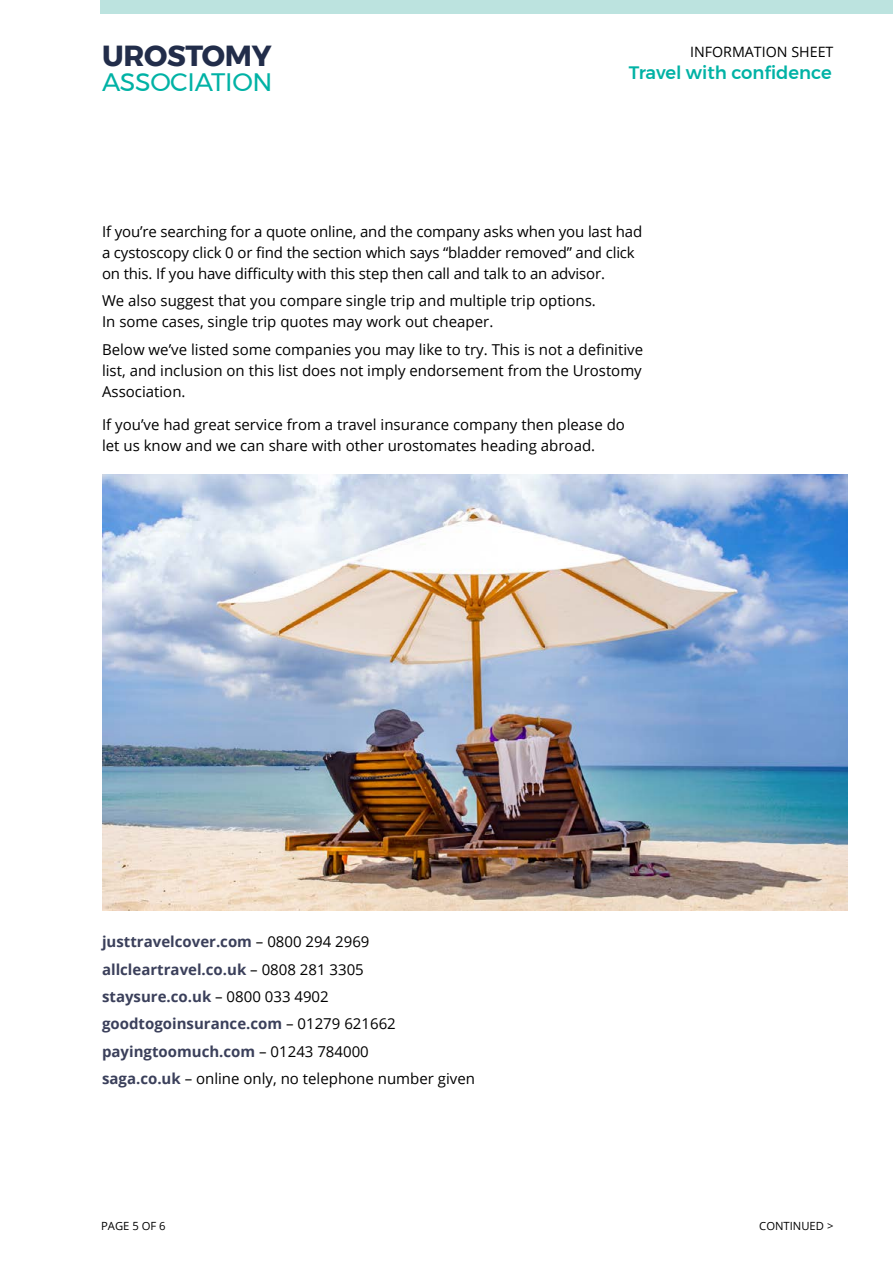
<style>
.page{position:relative;width:893px;height:1263px;background:#fff}
.page>*{position:absolute;margin:0;border:0;box-sizing:border-box;transform-origin:0 0}
.t1{font:700 28.95px "Montserrat";letter-spacing:-.01em;color:#222d4a}
.t2{font:25.2px "Montserrat";letter-spacing:-.01em;color:#00b2a5}
.t3{font:500 18px "Montserrat";color:#00b2a5}
.t4{font:15px/21px "Open Sans";color:#000}
.t5{font:700 15px/27.3px "Open Sans";color:#3b405b}
.t6{font:14.25px "Open Sans";color:#000}
.t7{font:11.25px "Open Sans";color:#000}
.s1{font-weight:400;color:#000}
</style>
<div class="page">
<img style="left:102px;top:475px;width:746px;height:435px">
<div style="left:100px;top:0;width:793px;height:14px;background:#bce3df"></div>
<h1 class="t1" style="left:102px;top:32px;width:171px">UROSTOMY</h1>
<h2 class="t2" style="left:102px;top:63px;width:172px">ASSOCIATION</h2>
<p class="t6" style="left:690px;top:42px;width:145px">INFORMATION SHEET</p>
<p class="t3" style="left:629px;top:59px;width:204px">Travel with confidence</p>
<p class="t4" style="left:102px;top:221px;width:542px">If you’re searching for a quote online, and the company asks when you last had a cystoscopy click 0 or find the section which says “bladder removed” and click on this. If you have difficulty with this step then call and talk to an advisor.</p>
<p class="t4" style="left:102px;top:290px;width:495px">We also suggest that you compare single trip and multiple trip options.<br>In some cases, single trip quotes may work out cheaper.</p>
<p class="t4" style="left:102px;top:338px;width:543px;text-align:justify">Below we’ve listed some companies you may like to try. This is not a definitive list, and inclusion on this list does not imply endorsement from the Urostomy Association.</p>
<p class="t4" style="left:102px;top:414px;width:524px">If you’ve had great service from a travel insurance company then please do let us know and we can share with other urostomates heading abroad.</p>
<p class="t5" style="left:102px;top:928px;width:374px">justtravelcover.com <span class="s1">– 0800 294 2969 </span>allcleartravel.co.uk <span class="s1">– 0808 281 3305 </span>staysure.co.uk <span class="s1">– 0800 033 4902 </span>goodtogoinsurance.com <span class="s1">– 01279 621662 </span>payingtoomuch.com <span class="s1">– 01243 784000<br></span>saga.co.uk <span class="s1">– online only, no telephone number given</span></p>
<p class="t7" style="left:101px;top:1218px;width:66px">PAGE 5 OF 6</p>
<p class="t7" style="left:759px;top:1218px;width:76px">CONTINUED &gt;</p>
</div>
